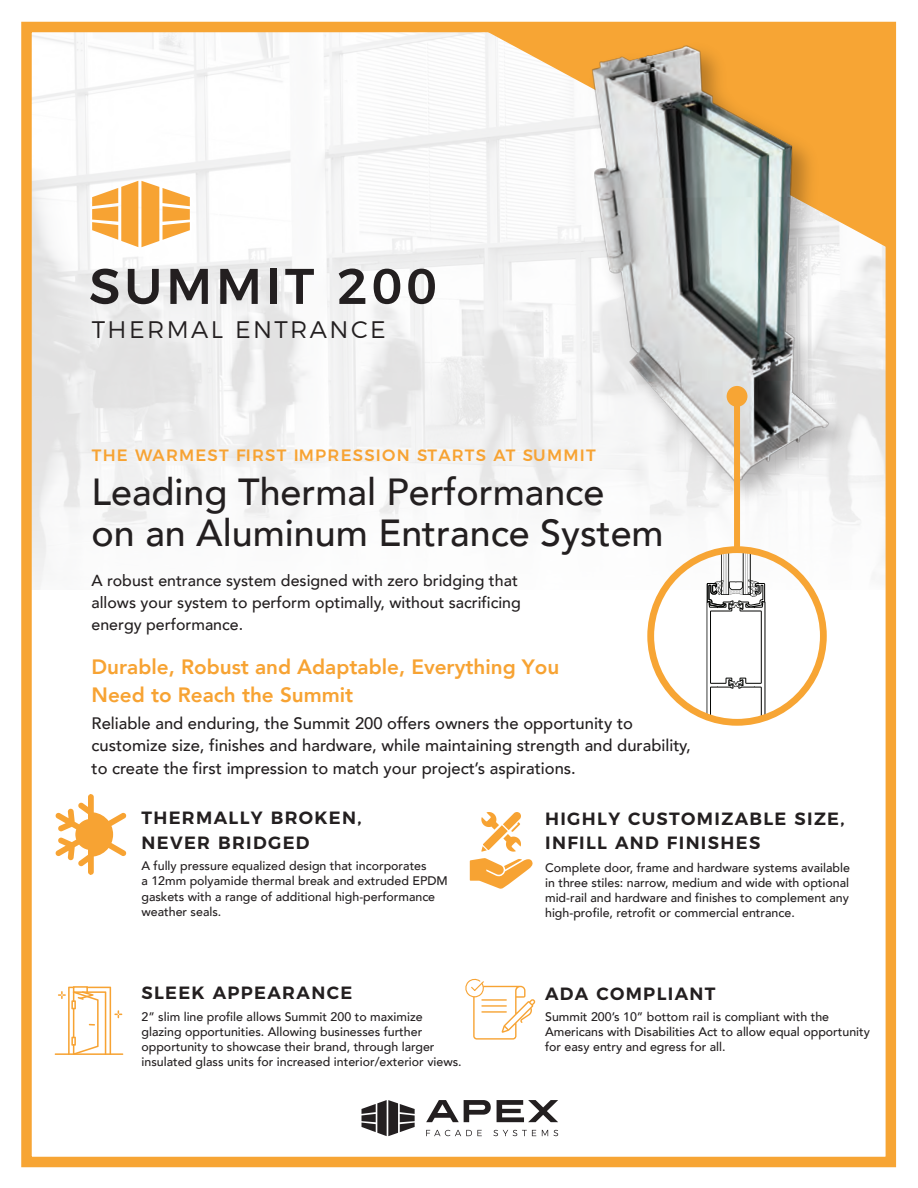
<style>
.page{position:relative;width:918px;height:1188px;background:#fff}
.page>*{position:absolute;margin:0;border:0;box-sizing:border-box;transform-origin:0 0}
.t1{font:500 50.1px "Montserrat";letter-spacing:.075em;color:#231f20}
.t2{font:500 37.65px/40.2px "Avenir";color:#231f20}
.t3{font:300 24px "Montserrat";letter-spacing:.1em;color:#231f20}
.t4{font:800 20.7px/28.2px "Avenir";color:#f7a333}
.t5{font:600 17.7px/24.2px "Montserrat";letter-spacing:.075em;color:#231f20}
.t6{font:500 16.65px/22.5px "Avenir";color:#231f20}
.t7{font:500 16.5px "Montserrat";letter-spacing:.075em;color:#f7a333}
.t8{font:500 15.9px/21.6px "Avenir";color:#231f20}
.t9{font:500 12.45px/15.1px "Avenir";color:#231f20}
</style>
<div class="page">
<img style="left:32px;top:33px;width:853px;height:557px">
<svg style="left:476px;top:33px;width:62px;height:217px"></svg>
<svg style="left:92px;top:181px;width:98px;height:66px"></svg>
<img style="left:538px;top:21px;width:351px;height:516px">
<div style="left:734px;top:396px;width:6px;height:154px;background:#f7a534"></div>
<div style="left:727px;top:386px;width:20px;height:21px;background:#f7a534;border-radius:50%"></div>
<svg style="left:706px;top:550px;width:59px;height:167px"></svg>
<div style="left:647px;top:546px;width:180px;height:180px;border:7px solid #f7a534;border-radius:50%"></div>
<svg style="left:55px;top:794px;width:72px;height:81px"></svg>
<hr style="left:55px;top:1053px;width:68px;height:2px;background:#f7a333">
<svg style="left:58px;top:986px;width:64px;height:69px"></svg>
<svg style="left:465px;top:978px;width:70px;height:62px"></svg>
<svg style="left:470px;top:858px;width:63px;height:31px"></svg>
<svg style="left:481px;top:812px;width:40px;height:40px"></svg>
<div style="left:21px;top:22px;width:875px;height:1145px;border:10px solid #f7a534"></div>
<svg style="left:362px;top:1100px;width:53px;height:36px"></svg>
<svg style="left:426px;top:1100px;width:65px;height:22px"></svg>
<svg style="left:497px;top:1100px;width:61px;height:22px"></svg>
<svg style="left:426px;top:1130px;width:56px;height:6px"></svg>
<svg style="left:493px;top:1130px;width:43px;height:6px"></svg>
<svg style="left:542px;top:1130px;width:16px;height:6px"></svg>
<h1 class="t1" style="left:89px;top:246px;width:350px">SUMMIT 200</h1>
<h3 class="t3" style="left:92px;top:310px;width:295px">THERMAL ENTRANCE</h3>
<h3 class="t7" style="left:92px;top:442px;width:505px">THE WARMEST FIRST IMPRESSION STARTS AT SUMMIT</h3>
<h2 class="t2" style="left:92px;top:470px;width:574px">Leading Thermal Performance<br>on an Aluminum Entrance System</h2>
<p class="t8" style="left:92px;top:569px;width:431px">A robust entrance system designed with zero bridging that allows your system to perform optimally, without sacrificing energy performance.</p>
<h3 class="t4" style="left:92px;top:653px;width:469px">Durable, Robust and Adaptable, Everything You<br>Need to Reach the Summit</h3>
<h3 class="t6" style="left:92px;top:711px;width:601px">Reliable and enduring, the Summit 200 offers owners the opportunity to customize size, finishes and hardware, while maintaining strength and durability, to create the first impression to match your project’s aspirations.</h3>
<h3 class="t5" style="left:141px;top:805px;width:222px">THERMALLY BROKEN,<br>NEVER BRIDGED</h3>
<p class="t9" style="left:141px;top:858px;width:308px">A fully pressure equalized design that incorporates<br>a 12mm polyamide thermal break and extruded EPDM gaskets with a range of additional high-performance weather seals.</p>
<h3 class="t5" style="left:545px;top:805px;width:301px">HIGHLY CUSTOMIZABLE SIZE,<br>INFILL AND FINISHES</h3>
<p class="t9" style="left:545px;top:859px;width:306px;text-align:justify">Complete door, frame and hardware systems available in three stiles: narrow, medium and wide with optional mid-rail and hardware and finishes to complement any high-profile, retrofit or commercial entrance.</p>
<h3 class="t5" style="left:141px;top:979px;width:212px">SLEEK APPEARANCE</h3>
<p class="t9" style="left:141px;top:1008px;width:322px">2” slim line profile allows Summit 200 to maximize glazing opportunities. Allowing businesses further opportunity to showcase their brand, through larger insulated glass units for increased interior/exterior views.</p>
<h3 class="t5" style="left:545px;top:980px;width:172px">ADA COMPLIANT</h3>
<p class="t9" style="left:545px;top:1008px;width:326px">Summit 200’s 10” bottom rail is compliant with the<br>Americans with Disabilities Act to allow equal opportunity for easy entry and egress for all.</p>
</div>
